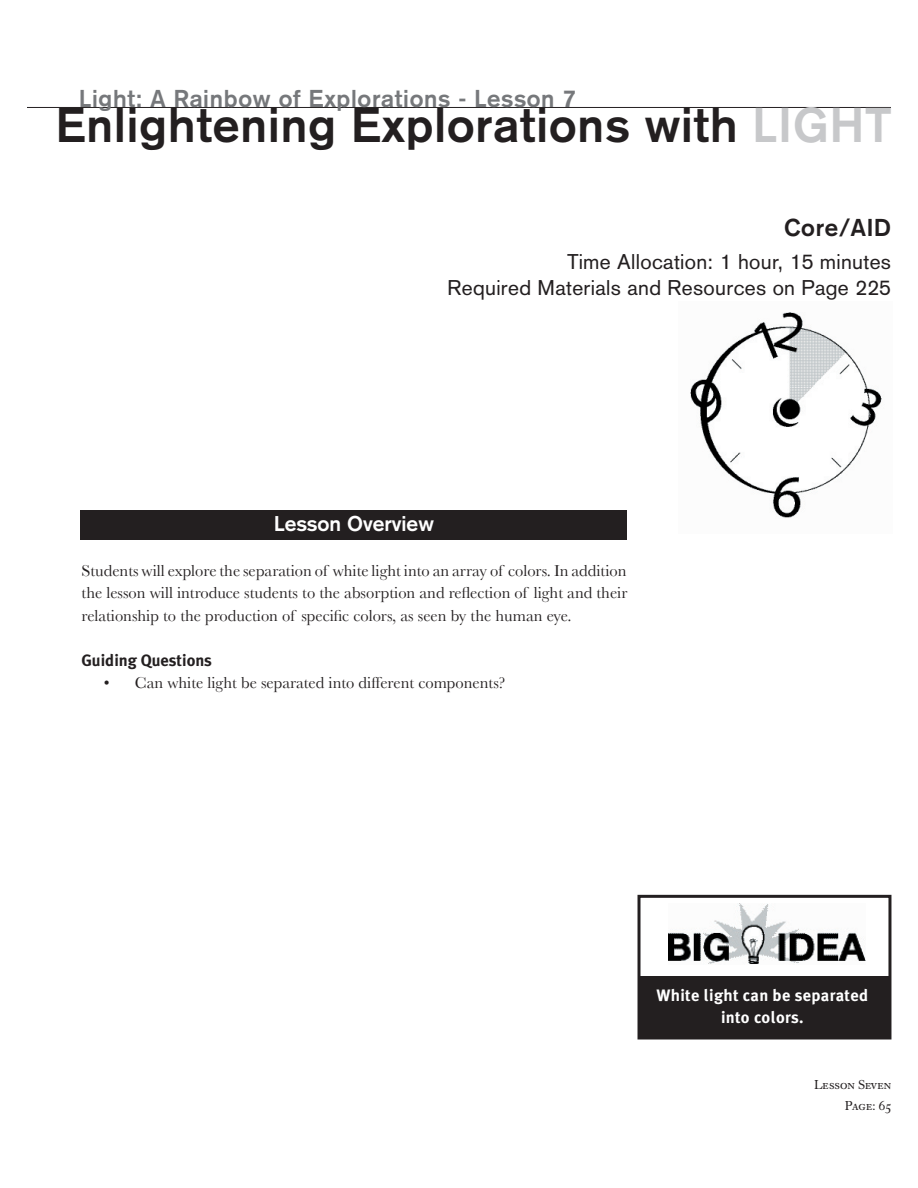
<style>
.page{position:relative;width:918px;height:1188px;background:#fff}
.page>*{position:absolute;margin:0;border:0;box-sizing:border-box;transform-origin:0 0}
.t1{font:700 48px "Akzidenz Grotesk";letter-spacing:.02em;color:#231f20}
.t2{font:700 24px "Akzidenz Grotesk";letter-spacing:.03em;color:#76787b}
.t3{font:700 24px "Akzidenz Grotesk";letter-spacing:.03em;color:#231f20}
.t4{font:21px/26.2px "Akzidenz Grotesk";letter-spacing:.015em;color:#231f20;text-align:right}
.t5{font:700 21px "Akzidenz Grotesk";color:#fff}
.t6{font:16.5px/22.5px "Baskerville";color:#231f20;text-align:justify}
.t7{font:700 16.5px/22.5px "Meta Plus";letter-spacing:.02em;color:#fff;text-align:center}
.t8{font:700 16.5px "Meta Plus";color:#231f20}
.t9{font:12.75px/21px "Caslon Book BE Regular SC";color:#231f20;text-align:right}
.s1{color:#c7c8ca}
</style>
<div class="page">
<hr style="left:27px;top:107px;width:864px;height:1px;background:#231f20">
<div style="left:640px;top:976px;width:251px;height:62px;background:#231f20"></div>
<img style="left:668px;top:903px;width:198px;height:61px">
<div style="left:80px;top:510px;width:547px;height:30px;background:#231f20"></div>
<img style="left:690px;top:312px;width:192px;height:206px">
<div style="left:638px;top:895px;width:253px;height:145px;border:3px solid #231f20"></div>
<h2 class="t2" style="left:79px;top:84px;width:498px">Light: A Rainbow of Explorations - Lesson 7</h2>
<h1 class="t1" style="left:56px;top:97px;width:836px">Enlightening Explorations with <span class="s1">LIGHT</span></h1>
<h2 class="t3" style="left:784px;top:214px;width:108px">Core/AID</h2>
<p class="t4" style="left:448px;top:248px;width:445px">Time Allocation: 1 hour, 15 minutes<br>Required Materials and Resources on Page 225</p>
<p class="t5" style="left:274px;top:511px;width:161px">Lesson Overview</p>
<p class="t6" style="left:81px;top:559px;width:547px">Students will explore the separation of white light into an array of colors. In addition the lesson will introduce students to the absorption and reflection of light and their relationship to the production of specific colors, as seen by the human eye.</p>
<p class="t8" style="left:81px;top:651px;width:132px">Guiding Questions</p>
<p class="t6" style="left:104px;top:672px;width:403px">• Can white light be separated into different components?</p>
<p class="t7" style="left:656px;top:984px;width:213px">White light can be separated into colors.</p>
<p class="t9" style="left:814px;top:1074px;width:79px">Lesson Seven<br>Page: 65</p>
</div>
